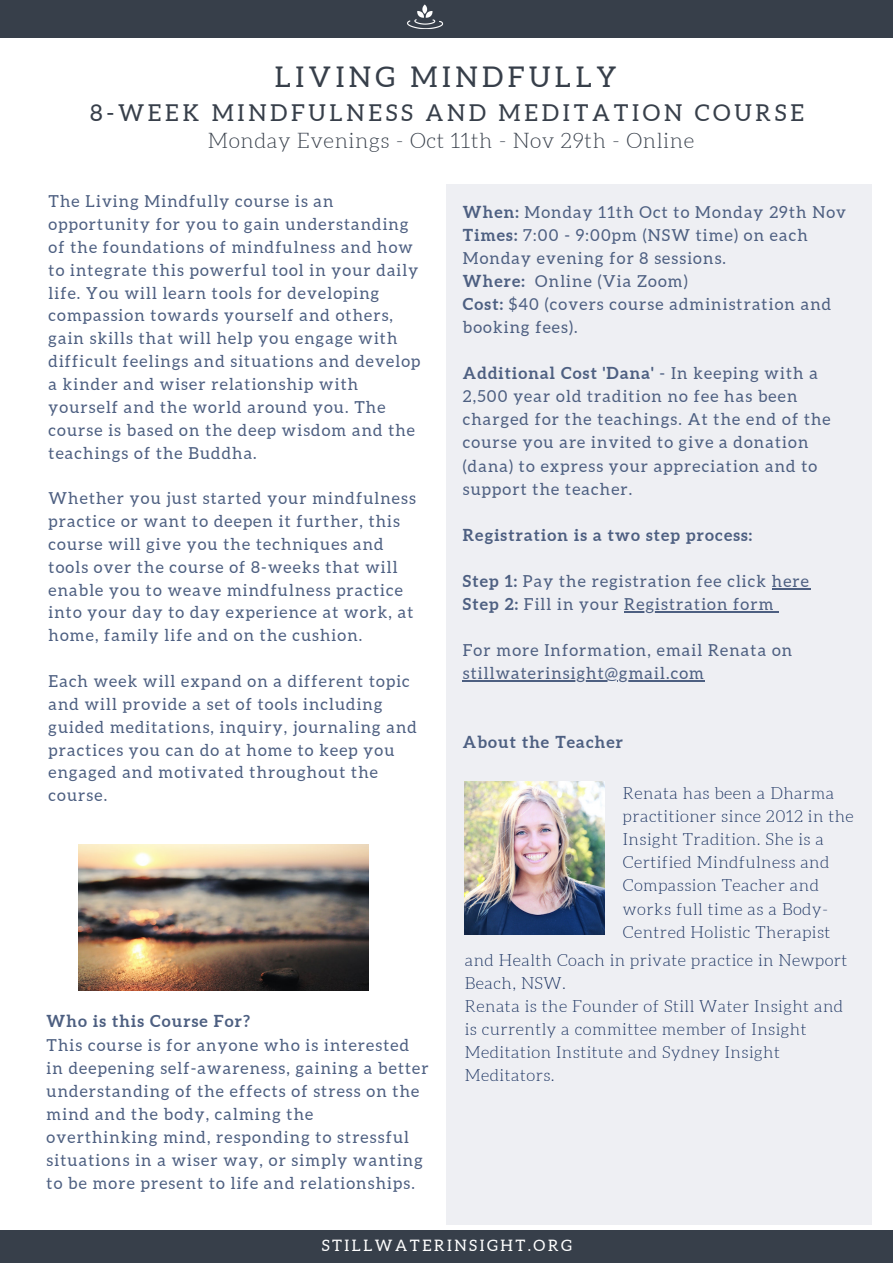
<style>
.page{position:relative;width:893px;height:1263px;background:#fff}
.page>*{position:absolute;margin:0;border:0;box-sizing:border-box;transform-origin:0 0}
.t1{font:28.5px "Aleo";letter-spacing:.16em;color:#373f4a}
.t2{font:23.25px "Aleo";letter-spacing:.16em;color:#373f4a}
.t3{font:300 21.08px "Aleo";letter-spacing:.03em;color:#373f4a}
.t4{font:16.5px/22.9px "Aleo";letter-spacing:.07em;color:#4d5f81}
.t5{font:300 16.5px/23.1px "Aleo";letter-spacing:.03em;color:#1a3260}
.t6{font:700 16.5px "Aleo";letter-spacing:.07em;color:#4d5f81}
.t7{font:15.75px "Aleo";letter-spacing:.16em;color:#fff}
.s1{font-weight:700}
</style>
<div class="page">
<div style="left:0;top:0;width:893px;height:38px;background:#373f4a"></div>
<div style="left:447px;top:185px;width:424px;height:1040px;background:#eeeff3"></div>
<img style="left:78px;top:844px;width:290px;height:146px">
<hr style="left:772px;top:588px;width:38px;height:1px;background:#4d5f81">
<hr style="left:624px;top:611px;width:150px;height:1px;background:#4d5f81">
<hr style="left:463px;top:680px;width:242px;height:1px;background:#4d5f81">
<img style="left:407px;top:4px;width:37px;height:25px">
<div style="left:0;top:1231px;width:893px;height:32px;background:#373f4a"></div>
<img style="left:465px;top:782px;width:139px;height:152px">
<p class="t1" style="left:275px;top:61px;width:343px">LIVING MINDFULLY</p>
<p class="t2" style="left:90px;top:99px;width:715px">8-WEEK MINDFULNESS AND MEDITATION COURSE</p>
<p class="t3" style="left:208px;top:129px;width:488px">Monday Evenings - Oct 11th - Nov 29th - Online</p>
<p class="t4" style="left:49px;top:190px;width:373px">The Living Mindfully course is an opportunity for you to gain understanding of the foundations of mindfulness and how to integrate this powerful tool in your daily life. You will learn tools for developing compassion towards yourself and others, gain skills that will help you engage with difficult feelings and situations and develop a kinder and wiser relationship with yourself and the world around you. The course is based on the deep wisdom and the teachings of the Buddha.</p>
<p class="t4" style="left:49px;top:487px;width:369px">Whether you just started your mindfulness practice or want to deepen it further, this course will give you the techniques and tools over the course of 8-weeks that will enable you to weave mindfulness practice into your day to day experience at work, at home, family life and on the cushion.</p>
<p class="t4" style="left:49px;top:670px;width:370px">Each week will expand on a different topic and will provide a set of tools including guided meditations, inquiry, journaling and practices you can do at home to keep you engaged and motivated throughout the course.</p>
<p class="t6" style="left:47px;top:1012px;width:205px">Who is this Course For?</p>
<p class="t4" style="left:47px;top:1033px;width:383px;line-height:23.1px">This course is for anyone who is interested in deepening self-awareness, gaining a better understanding of the effects of stress on the mind and the body, calming the<br>overthinking mind, responding to stressful situations in a wiser way, or simply wanting to be more present to life and relationships.</p>
<p class="t4" style="left:463px;top:200px;width:385px"><span class="s1">When:</span> Monday 11th Oct to Monday 29th Nov</p>
<p class="t4" style="left:463px;top:223px;width:346px;line-height:23.1px"><span class="s1">Times:</span> 7:00 - 9:00pm (NSW time) on each<br>Monday evening for 8 sessions.</p>
<p class="t4" style="left:463px;top:270px;width:226px"><span class="s1">Where:</span> Online (Via Zoom)</p>
<p class="t4" style="left:463px;top:293px;width:370px;line-height:23.1px"><span class="s1">Cost:</span> $40 (covers course administration and booking fees).</p>
<p class="t4" style="left:463px;top:362px;width:369px;line-height:23.1px"><span class="s1">Additional Cost 'Dana'</span> - In keeping with a 2,500 year old tradition no fee has been charged for the teachings. At the end of the course you are invited to give a donation (dana) to express your appreciation and to support the teacher.</p>
<p class="t6" style="left:463px;top:525px;width:291px">Registration is a two step process:</p>
<p class="t4" style="left:463px;top:569px;width:348px"><span class="s1">Step 1:</span> Pay the registration fee click here</p>
<p class="t4" style="left:463px;top:593px;width:312px"><span class="s1">Step 2:</span> Fill in your Registration form</p>
<p class="t4" style="left:463px;top:639px;width:331px;line-height:23.1px">For more Information, email Renata on stillwaterinsight@gmail.com</p>
<p class="t6" style="left:463px;top:733px;width:162px">About the Teacher</p>
<p class="t5" style="left:623px;top:782px;width:232px">Renata has been a Dharma practitioner since 2012 in the<br>Insight Tradition. She is a<br>Certified Mindfulness and<br>Compassion Teacher and works full time as a Body-<br>Centred Holistic Therapist</p>
<p class="t5" style="left:465px;top:949px;width:384px">and Health Coach in private practice in Newport<br>Beach, NSW.</p>
<p class="t5" style="left:465px;top:995px;width:380px">Renata is the Founder of Still Water Insight and is currently a committee member of Insight Meditation Institute and Sydney Insight Meditators.</p>
<p class="t7" style="left:322px;top:1236px;width:252px">STILLWATERINSIGHT.ORG</p>
</div>
